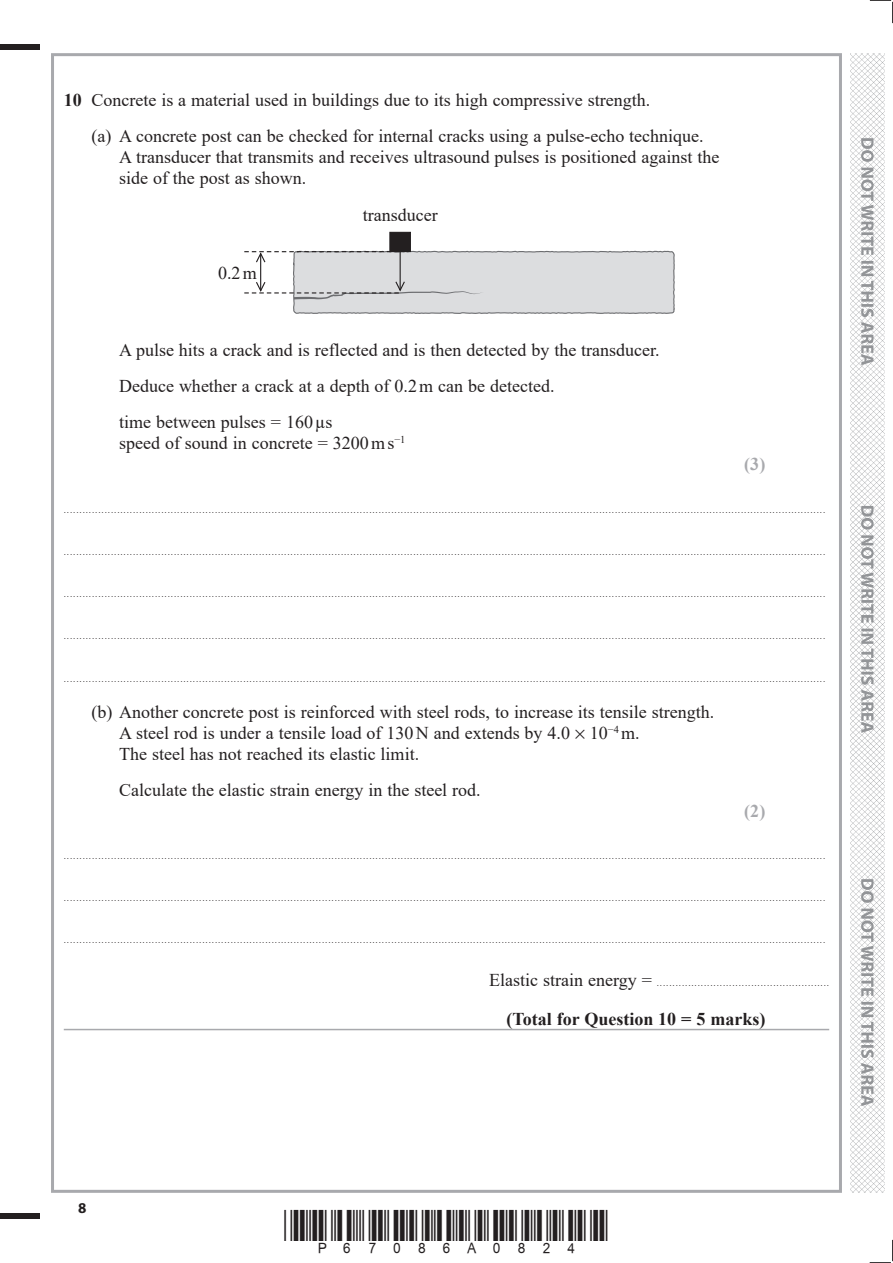
<style>
.page{position:relative;width:893px;height:1263px;background:#fff}
.page>*{position:absolute;margin:0;border:0;box-sizing:border-box;transform-origin:0 0}
.t1{font:18px/36px "Times New Roman";color:#231f20}
.t2{font:700 18px "Times New Roman";color:#231f20}
.t3{font:700 18px "Times New Roman";color:#a8a9ad}
.t4{font:700 15px "Myriad Pro";color:#231f20}
.t5{font:9px "Times New Roman";color:#231f20}
.s1{font-weight:700}
.s2{font-size:18px}
</style>
<div class="page">
<div style="left:0;top:44px;width:40px;height:5px;background:#231f20"></div>
<div style="left:0;top:1214px;width:40px;height:5px;background:#231f20"></div>
<svg style="left:870px;top:0;width:23px;height:23px"></svg>
<svg style="left:870px;top:1240px;width:23px;height:23px"></svg>
<img style="left:850px;top:53px;width:34px;height:1140px">
<svg style="left:861px;top:138px;width:13px;height:968px"></svg>
<hr style="left:64px;top:1029px;width:765px;height:1px;background:#a8a9ad">
<div style="left:389px;top:232px;width:22px;height:20px;background:#231f20"></div>
<svg style="left:244px;top:236px;width:431px;height:78px"></svg>
<h1 class="t1" style="left:91px;top:81px;width:614px;text-indent:-28px"><span class="s1">10</span> Concrete is a material used in buildings due to its high compressive strength.<br>(a) A concrete post can be checked for internal cracks using a pulse-echo technique.</h1>
<h1 class="t1" style="left:119px;top:146px;width:602px;line-height:21px">A transducer that transmits and receives ultrasound pulses is positioned against the side of the post as shown.</h1>
<h1 class="t1" style="left:363px;top:197px;width:76px">transducer</h1>
<h1 class="t1" style="left:218px;top:254px;width:40px">0.2m</h1>
<h1 class="t1" style="left:119px;top:332px;width:542px">A pulse hits a crack and is reflected and is then detected by the transducer.<br>Deduce whether a crack at a depth of 0.2m can be detected.<br>time between pulses = 160µs</h1>
<h1 class="t1" style="left:119px;top:425px;width:288px">speed of sound in concrete = 3200ms<sup>−1</sup></h1>
<h1 class="t3" style="left:744px;top:451px;width:23px">(3)</h1>
<p class="t5" style="left:64px;top:503px;width:763px">..................................................................................................................................................................................................................................................</p>
<p class="t5" style="left:64px;top:545px;width:763px">..................................................................................................................................................................................................................................................</p>
<p class="t5" style="left:64px;top:588px;width:763px">..................................................................................................................................................................................................................................................</p>
<p class="t5" style="left:64px;top:630px;width:763px">..................................................................................................................................................................................................................................................</p>
<p class="t5" style="left:64px;top:672px;width:763px">..................................................................................................................................................................................................................................................</p>
<h1 class="t1" style="left:119px;top:700px;width:597px;line-height:21px;text-indent:-28px">(b) Another concrete post is reinforced with steel rods, to increase its tensile strength.<br>A steel rod is under a tensile load of 130N and extends by 4.0 10<sup>−4</sup> m.<br>The steel has not reached its elastic limit.</h1>
<h1 class="t1" style="left:119px;top:771px;width:363px">Calculate the elastic strain energy in the steel rod.</h1>
<h1 class="t3" style="left:744px;top:797px;width:23px">(2)</h1>
<p class="t5" style="left:64px;top:849px;width:763px">..................................................................................................................................................................................................................................................</p>
<p class="t5" style="left:64px;top:892px;width:763px">..................................................................................................................................................................................................................................................</p>
<p class="t5" style="left:64px;top:934px;width:763px">..................................................................................................................................................................................................................................................</p>
<p class="t5" style="left:489px;top:976px;width:341px"><span class="s2">Elastic strain energy =</span> .......................................................</p>
<h1 class="t2" style="left:506px;top:1005px;width:260px">(Total for Question 10 = 5 marks)</h1>
<h2 class="t4" style="left:78px;top:1198px;width:10px">8</h2>
</div>
